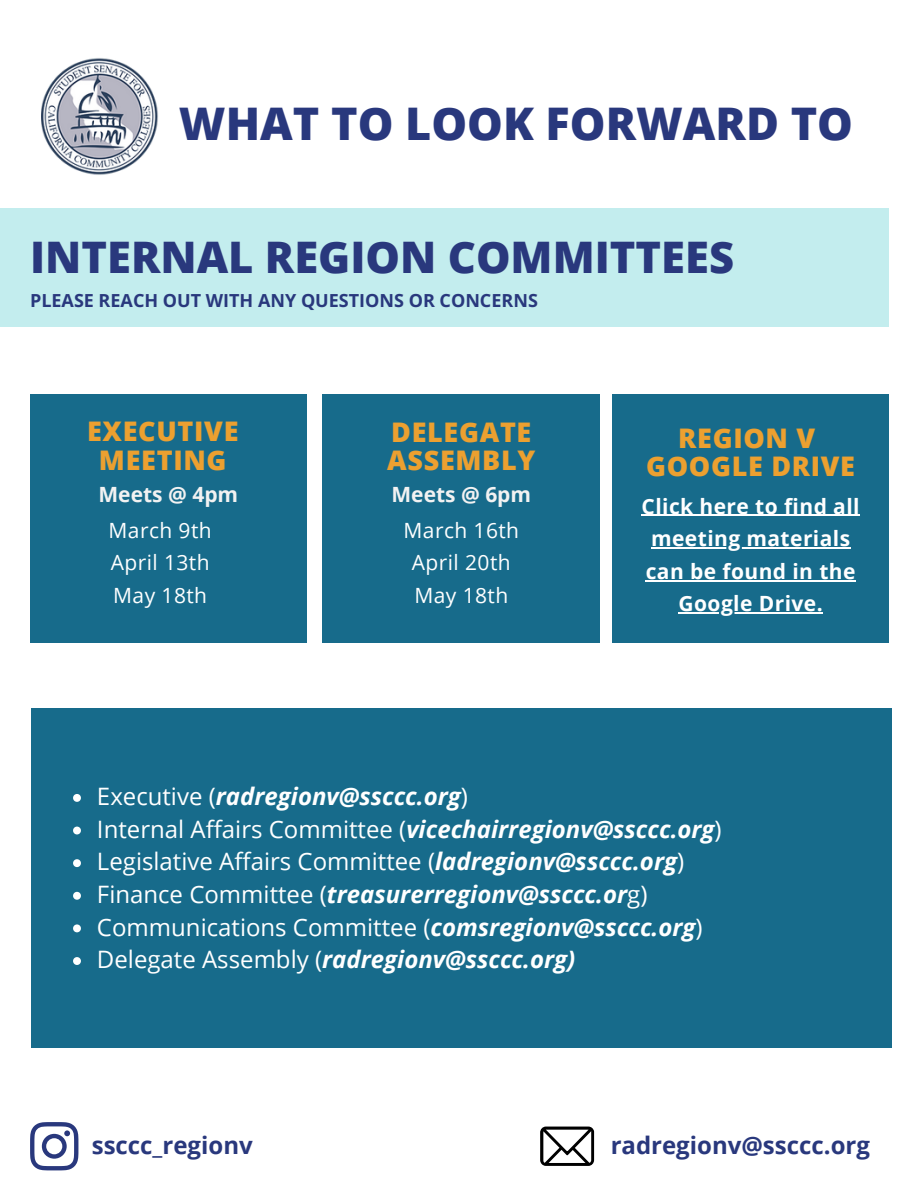
<style>
.page{position:relative;width:918px;height:1188px;background:#fff}
.page>*{position:absolute;margin:0;border:0;box-sizing:border-box;transform-origin:0 0}
.t1{font:800 45px "Open Sans";color:#29387d}
.t2{font:800 43.5px "Open Sans";color:#29387d}
.t3{font:800 27px/28.2px "Open Sans";letter-spacing:.025em;color:#eca030;text-align:center}
.t4{font:italic 700 24px/32.7px "Open Sans";color:#fff}
.t5{font:700 24px "Open Sans";color:#29387d}
.t6{font:700 21px/32.7px "Open Sans";letter-spacing:.02em;color:#fff;text-align:center}
.t7{font:21px/32.7px "Open Sans";letter-spacing:.02em;color:#fff;text-align:justify}
.t8{font:700 21px "Open Sans";color:#f2f2f2}
.t9{font:700 18px "Open Sans";color:#29387d}
.s1{font-weight:400;font-style:normal}
</style>
<div class="page">
<div style="left:31px;top:708px;width:861px;height:339px;background:#176b8b"></div>
<svg style="left:30px;top:1122px;width:48px;height:48px"></svg>
<svg style="left:540px;top:1127px;width:54px;height:39px"></svg>
<div style="left:0;top:209px;width:889px;height:118px;background:#c3edee"></div>
<div style="left:30px;top:394px;width:277px;height:248px;background:#176b8b"></div>
<div style="left:323px;top:394px;width:276px;height:248px;background:#176b8b"></div>
<div style="left:612px;top:394px;width:277px;height:248px;background:#176b8b"></div>
<hr style="left:642px;top:515px;width:218px;height:1px;background:#fff">
<hr style="left:651px;top:547px;width:200px;height:1px;background:#fff">
<hr style="left:646px;top:580px;width:210px;height:1px;background:#fff">
<hr style="left:679px;top:613px;width:144px;height:1px;background:#fff">
<svg style="left:73px;top:794px;width:8px;height:8px"></svg>
<svg style="left:73px;top:827px;width:8px;height:7px"></svg>
<svg style="left:73px;top:859px;width:8px;height:8px"></svg>
<svg style="left:73px;top:892px;width:8px;height:8px"></svg>
<svg style="left:73px;top:924px;width:8px;height:8px"></svg>
<svg style="left:73px;top:957px;width:8px;height:8px"></svg>
<img style="left:42px;top:58px;width:116px;height:117px">
<h1 class="t1" style="left:179px;top:92px;width:676px">WHAT TO LOOK FORWARD TO</h1>
<h2 class="t2" style="left:30px;top:226px;width:706px">INTERNAL REGION COMMITTEES</h2>
<p class="t9" style="left:30px;top:288px;width:509px">PLEASE REACH OUT WITH ANY QUESTIONS OR CONCERNS</p>
<p class="t3" style="left:87px;top:417px;width:153px">EXECUTIVE<br>MEETING</p>
<p class="t8" style="left:99px;top:480px;width:141px">Meets @ 4pm</p>
<p class="t7" style="left:109px;top:513px;width:105px">March 9th April 13th May 18th</p>
<p class="t3" style="left:387px;top:417px;width:150px;text-align:left">DELEGATE<br>ASSEMBLY</p>
<p class="t8" style="left:391px;top:480px;width:141px">Meets @ 6pm</p>
<p class="t7" style="left:404px;top:513px;width:117px;text-align:center">March 16th<br>April 20th<br>May 18th</p>
<p class="t3" style="left:646px;top:423px;width:210px">REGION V<br>GOOGLE DRIVE</p>
<p class="t6" style="left:642px;top:489px;width:219px">Click here to find all meeting materials can be found in the<br>Google Drive.</p>
<p class="t4" style="left:97px;top:780px;width:626px"><span class="s1">Executive (</span>radregionv@ssccc.org<span class="s1">)<br>Internal Affairs Committee (</span>vicechairregionv@ssccc.org<span class="s1">)<br>Legislative Affairs Committee (</span>ladregionv@ssccc.org<span class="s1">)<br>Finance Committee (</span>treasurerregionv@ssccc.or<span class="s1">g)<br>Communications Committee (</span>comsregionv@ssccc.org<span class="s1">)<br>Delegate Assembly (</span>radregionv@ssccc.org)</p>
<p class="t5" style="left:92px;top:1129px;width:162px">ssccc_regionv</p>
<p class="t5" style="left:611px;top:1129px;width:261px">radregionv@ssccc.org</p>
</div>
